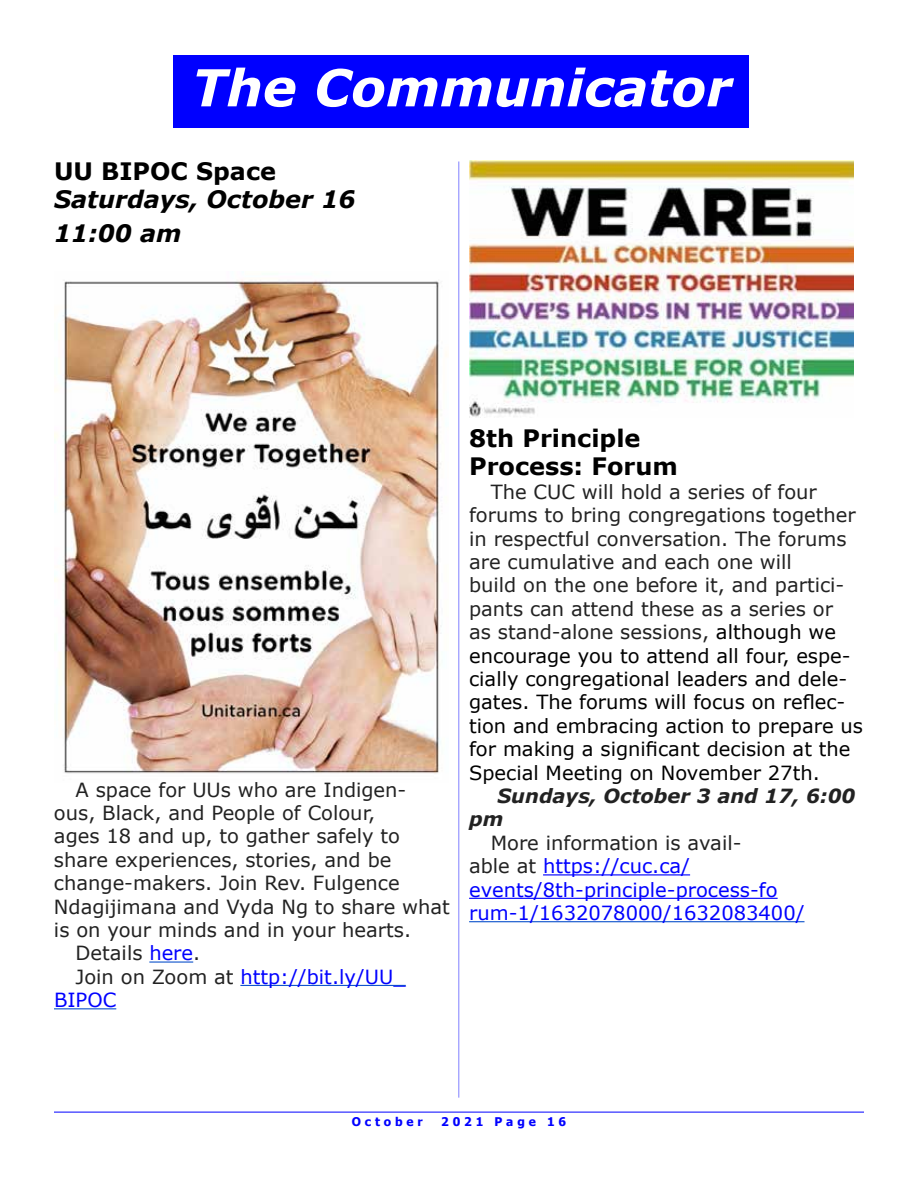
<style>
.page{position:relative;width:918px;height:1188px;background:#fff}
.page>*{position:absolute;margin:0;border:0;box-sizing:border-box;transform-origin:0 0}
.t1{font:italic 700 51px "Verdana";color:#fff}
.t2{font:700 24px/28.8px "Verdana";color:#000}
.t3{font:italic 700 24px/33.3px "Verdana";color:#000}
.t4{font:19.5px/23.4px "Verdana";color:#222}
.t5{font:19.5px/23.4px "Verdana";color:#00f}
.t6{font:italic 700 19.5px/23.4px "Verdana";color:#222}
.t7{font:700 12px "Tahoma";letter-spacing:.32em;color:#00f}
.s1{color:#00f}
.s2{color:#222}
.s3{color:#000}
</style>
<div class="page">
<div style="left:173px;top:56px;width:575px;height:72px;background:#00f"></div>
<hr style="left:54px;top:1112px;width:810px;height:1px;background:#00f">
<hr style="left:543px;top:874px;width:147px;height:1px;background:#00f">
<hr style="left:469px;top:898px;width:309px;height:1px;background:#00f">
<hr style="left:469px;top:921px;width:336px;height:1px;background:#15c">
<img style="left:54px;top:280px;width:393px;height:494px">
<img style="left:469px;top:160px;width:385px;height:257px">
<hr style="left:149px;top:961px;width:44px;height:2px;background:#15c">
<hr style="left:240px;top:985px;width:166px;height:1px;background:#15c">
<hr style="left:54px;top:1008px;width:62px;height:1px;background:#15c">
<hr style="left:459px;top:161px;width:1px;height:937px;background:#8080ff">
<h1 class="t1" style="left:192px;top:55px;width:541px">The Communicator</h1>
<p class="t2" style="left:54px;top:157px;width:224px">UU BIPOC Space</p>
<p class="t3" style="left:54px;top:183px;width:303px">Saturdays, October 16<br>11:00 am</p>
<p class="t4" style="left:76px;top:778px;width:332px">A space for UUs who are Indigen-</p>
<p class="t4" style="left:54px;top:801px;width:323px">ous, Black, and People of Colour,</p>
<p class="t4" style="left:54px;top:825px;width:348px">ages 18 and up, to gather safely to</p>
<p class="t4" style="left:54px;top:848px;width:339px">share experiences, stories, and be</p>
<p class="t4" style="left:54px;top:872px;width:347px">change-makers. Join Rev. Fulgence</p>
<p class="t4" style="left:54px;top:895px;width:398px">Ndagijimana and Vyda Ng to share what</p>
<p class="t4" style="left:54px;top:918px;width:359px">is on your minds and in your hearts.</p>
<p class="t4" style="left:76px;top:942px;width:126px">Details <span class="s1">here</span>.</p>
<p class="t5" style="left:76px;top:965px;width:332px"><span class="s2">Join on Zoom at</span> http://bit.ly/UU_</p>
<p class="t5" style="left:54px;top:989px;width:64px">BIPOC</p>
<p class="t2" style="left:469px;top:424px;width:210px">8th Principle<br>Process: Forum</p>
<p class="t4" style="left:469px;top:480px;width:396px;text-indent:22px">The CUC will hold a series of four forums to bring congregations together in respectful conversation. The forums are cumulative and each one will<br>build on the one before it, and partici&shy;pants can attend these as a series or<br>as stand-alone sessions, <span class="s3">although we encourage you to attend all four, espe&shy;cially congregational leaders and dele&shy;gates. The forums will focus on reflec&shy;tion and embracing action to prepare us for making a significant decision at the Special Meeting on November 27th.</span></p>
<p class="t6" style="left:469px;top:784px;width:388px;text-indent:28px">Sundays, October 3 and 17, 6:00 pm</p>
<p class="t5" style="left:469px;top:831px;width:337px;text-indent:22px"><span class="s2">More information is avail-<br>able at</span> https://cuc.ca/ events/8th-principle-process-fo rum-1/1632078000/1632083400/</p>
<p class="t7" style="left:352px;top:1113px;width:72px">October</p>
<p class="t7" style="left:441px;top:1113px;width:126px">2021 Page 16</p>
</div>
